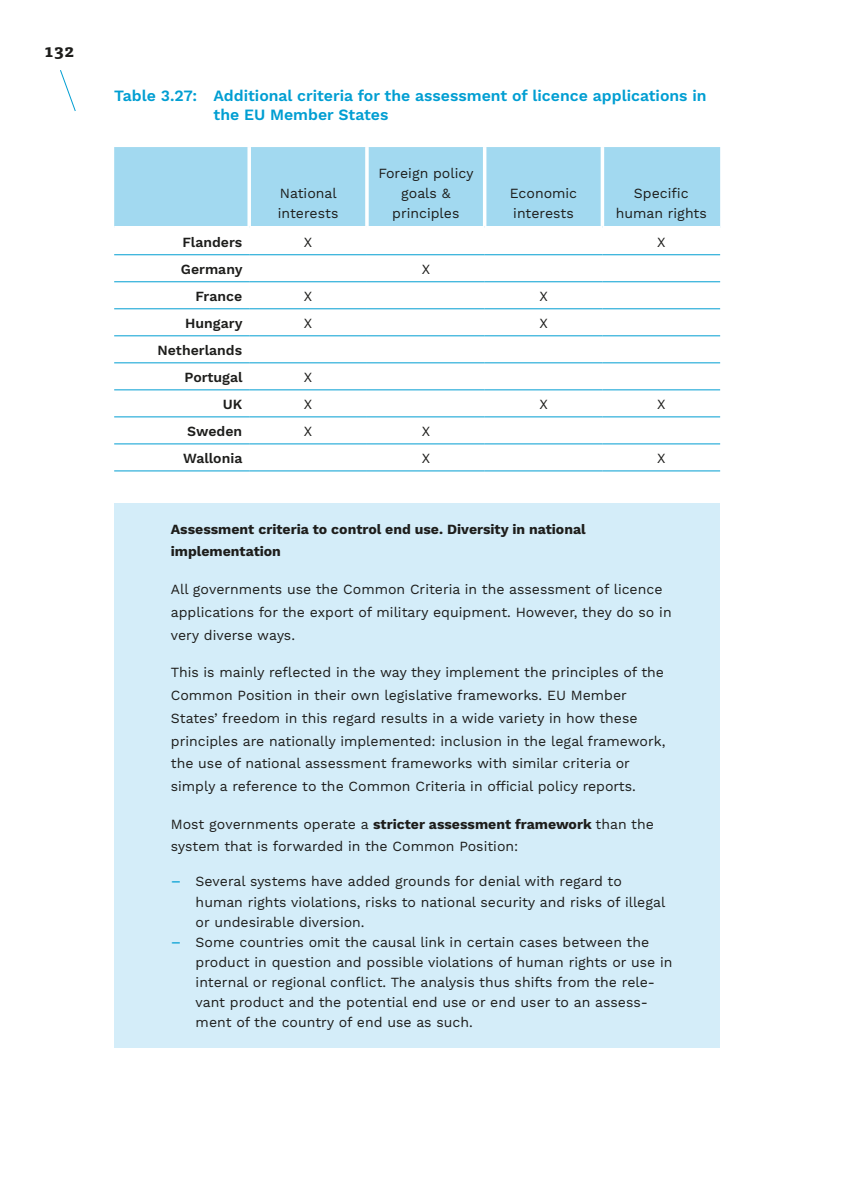
<style>
.page{position:relative;width:844px;height:1191px;background:#fff}
.page>*{position:absolute;margin:0;border:0;box-sizing:border-box;transform-origin:0 0}
.t1{font:700 17.5px "Tisa Pro";color:#1d1d1b}
.t2{font:600 15.75px/18.9px "Work Sans";color:#009ed2}
.t3{font:14px/20.1px "Work Sans";color:#1d1d1b}
.t4{font:700 14px/22.8px "Work Sans";color:#1d1d1b}
.t5{font:600 14px/26.9px "Work Sans";color:#1d1d1b;text-align:right}
.s1{font-weight:700}
.s2{font-size:15.75px;color:#009ed2}
</style>
<div class="page">
<svg style="left:60px;top:70px;width:16px;height:41px"></svg>
<div style="left:114px;top:147px;width:606px;height:79px;background:#a2d9f0"></div>
<svg style="left:247px;top:147px;width:4px;height:79px"></svg>
<hr style="left:365px;top:147px;width:3px;height:79px;background:#fff">
<hr style="left:483px;top:147px;width:3px;height:79px;background:#fff">
<svg style="left:600px;top:147px;width:4px;height:79px"></svg>
<hr style="left:114px;top:254px;width:135px;height:1px;background:#009ed2">
<hr style="left:249px;top:254px;width:118px;height:1px;background:#009ed2">
<hr style="left:367px;top:254px;width:117px;height:1px;background:#009ed2">
<hr style="left:484px;top:254px;width:118px;height:1px;background:#009ed2">
<hr style="left:602px;top:254px;width:118px;height:1px;background:#009ed2">
<hr style="left:114px;top:281px;width:135px;height:1px;background:#009ed2">
<hr style="left:249px;top:281px;width:118px;height:1px;background:#009ed2">
<hr style="left:367px;top:281px;width:117px;height:1px;background:#009ed2">
<hr style="left:484px;top:281px;width:118px;height:1px;background:#009ed2">
<hr style="left:602px;top:281px;width:118px;height:1px;background:#009ed2">
<hr style="left:114px;top:308px;width:135px;height:1px;background:#009ed2">
<hr style="left:249px;top:308px;width:118px;height:1px;background:#009ed2">
<hr style="left:367px;top:308px;width:117px;height:1px;background:#009ed2">
<hr style="left:484px;top:308px;width:118px;height:1px;background:#009ed2">
<hr style="left:602px;top:308px;width:118px;height:1px;background:#009ed2">
<hr style="left:114px;top:335px;width:135px;height:1px;background:#009ed2">
<hr style="left:249px;top:335px;width:118px;height:1px;background:#009ed2">
<hr style="left:367px;top:335px;width:117px;height:1px;background:#009ed2">
<hr style="left:484px;top:335px;width:118px;height:1px;background:#009ed2">
<hr style="left:602px;top:335px;width:118px;height:1px;background:#009ed2">
<hr style="left:114px;top:362px;width:135px;height:1px;background:#009ed2">
<hr style="left:249px;top:362px;width:118px;height:1px;background:#009ed2">
<hr style="left:367px;top:362px;width:117px;height:1px;background:#009ed2">
<hr style="left:484px;top:362px;width:118px;height:1px;background:#009ed2">
<hr style="left:602px;top:362px;width:118px;height:1px;background:#009ed2">
<hr style="left:114px;top:389px;width:135px;height:1px;background:#009ed2">
<hr style="left:249px;top:389px;width:118px;height:1px;background:#009ed2">
<hr style="left:367px;top:389px;width:117px;height:1px;background:#009ed2">
<hr style="left:484px;top:389px;width:118px;height:1px;background:#009ed2">
<hr style="left:602px;top:389px;width:118px;height:1px;background:#009ed2">
<hr style="left:114px;top:416px;width:135px;height:1px;background:#009ed2">
<hr style="left:249px;top:416px;width:118px;height:1px;background:#009ed2">
<hr style="left:367px;top:416px;width:117px;height:1px;background:#009ed2">
<hr style="left:484px;top:416px;width:118px;height:1px;background:#009ed2">
<hr style="left:602px;top:416px;width:118px;height:1px;background:#009ed2">
<hr style="left:114px;top:443px;width:135px;height:1px;background:#009ed2">
<hr style="left:249px;top:443px;width:118px;height:1px;background:#009ed2">
<hr style="left:367px;top:443px;width:117px;height:1px;background:#009ed2">
<hr style="left:484px;top:443px;width:118px;height:1px;background:#009ed2">
<hr style="left:602px;top:443px;width:118px;height:1px;background:#009ed2">
<hr style="left:114px;top:470px;width:135px;height:1px;background:#009ed2">
<hr style="left:249px;top:470px;width:118px;height:1px;background:#009ed2">
<hr style="left:367px;top:470px;width:117px;height:1px;background:#009ed2">
<hr style="left:484px;top:470px;width:118px;height:1px;background:#009ed2">
<hr style="left:602px;top:470px;width:118px;height:1px;background:#009ed2">
<div style="left:114px;top:503px;width:605px;height:544px;background:#d4edf9"></div>
<p class="t1" style="left:44px;top:37px;width:32px">132</p>
<p class="t2" style="left:213px;top:87px;width:494px;text-indent:-99px">Table 3.27: Additional criteria for the assessment of licence applications in the EU Member States</p>
<p class="t3" style="left:278px;top:183px;width:62px">National interests</p>
<p class="t3" style="left:378px;top:163px;width:97px;text-align:center">Foreign policy goals &amp; principles</p>
<p class="t3" style="left:510px;top:183px;width:69px">Economic interests</p>
<p class="t3" style="left:615px;top:183px;width:92px;text-align:center">Specific human rights</p>
<p class="t5" style="left:182px;top:229px;width:61px">Flanders</p>
<p class="t3" style="left:304px;top:232px;width:10px">X</p>
<p class="t3" style="left:657px;top:232px;width:10px">X</p>
<p class="t5" style="left:181px;top:256px;width:63px">Germany</p>
<p class="t3" style="left:421px;top:259px;width:10px">X</p>
<p class="t5" style="left:195px;top:283px;width:48px">France</p>
<p class="t3" style="left:304px;top:286px;width:10px">X</p>
<p class="t3" style="left:539px;top:286px;width:10px">X</p>
<p class="t5" style="left:185px;top:310px;width:59px">Hungary</p>
<p class="t3" style="left:304px;top:313px;width:10px">X</p>
<p class="t3" style="left:539px;top:313px;width:10px">X</p>
<p class="t5" style="left:158px;top:337px;width:86px">Netherlands<br>Portugal</p>
<p class="t3" style="left:304px;top:367px;width:10px">X</p>
<p class="t5" style="left:223px;top:391px;width:21px">UK</p>
<p class="t3" style="left:304px;top:394px;width:10px">X</p>
<p class="t3" style="left:539px;top:394px;width:10px">X</p>
<p class="t3" style="left:657px;top:394px;width:10px">X</p>
<p class="t5" style="left:187px;top:418px;width:57px">Sweden</p>
<p class="t3" style="left:304px;top:421px;width:10px">X</p>
<p class="t3" style="left:421px;top:421px;width:10px">X</p>
<p class="t5" style="left:183px;top:445px;width:61px">Wallonia</p>
<p class="t3" style="left:421px;top:448px;width:10px">X</p>
<p class="t3" style="left:657px;top:448px;width:10px">X</p>
<p class="t4" style="left:171px;top:518px;width:416px">Assessment criteria to control end use. Diversity in national implementation</p>
<p class="t3" style="left:171px;top:578px;width:502px;line-height:22.8px">All governments use the Common Criteria in the assessment of licence applications for the export of military equipment. However, they do so in very diverse ways.</p>
<p class="t3" style="left:171px;top:661px;width:496px;line-height:22.8px">This is mainly reflected in the way they implement the principles of the Common Position in their own legislative frameworks. EU Member States’ freedom in this regard results in a wide variety in how these principles are nationally implemented: inclusion in the legal framework, the use of national assessment frameworks with similar criteria or simply a reference to the Common Criteria in official policy reports.</p>
<p class="t3" style="left:171px;top:813px;width:484px;line-height:22.8px">Most governments operate a <span class="s1">stricter assessment framework</span> than the system that is forwarded in the Common Position:</p>
<p class="t3" style="left:196px;top:872px;width:471px;text-indent:-25px"><span class="s2">–</span> Several systems have added grounds for denial with regard to human rights violations, risks to national security and risks of illegal or undesirable diversion.</p>
<p class="t3" style="left:196px;top:932px;width:478px;text-indent:-25px"><span class="s2">–</span> Some countries omit the causal link in certain cases between the product in question and possible violations of human rights or use in internal or regional conflict. The analysis thus shifts from the rele&shy;vant product and the potential end use or end user to an assess&shy;ment of the country of end use as such.</p>
</div>
